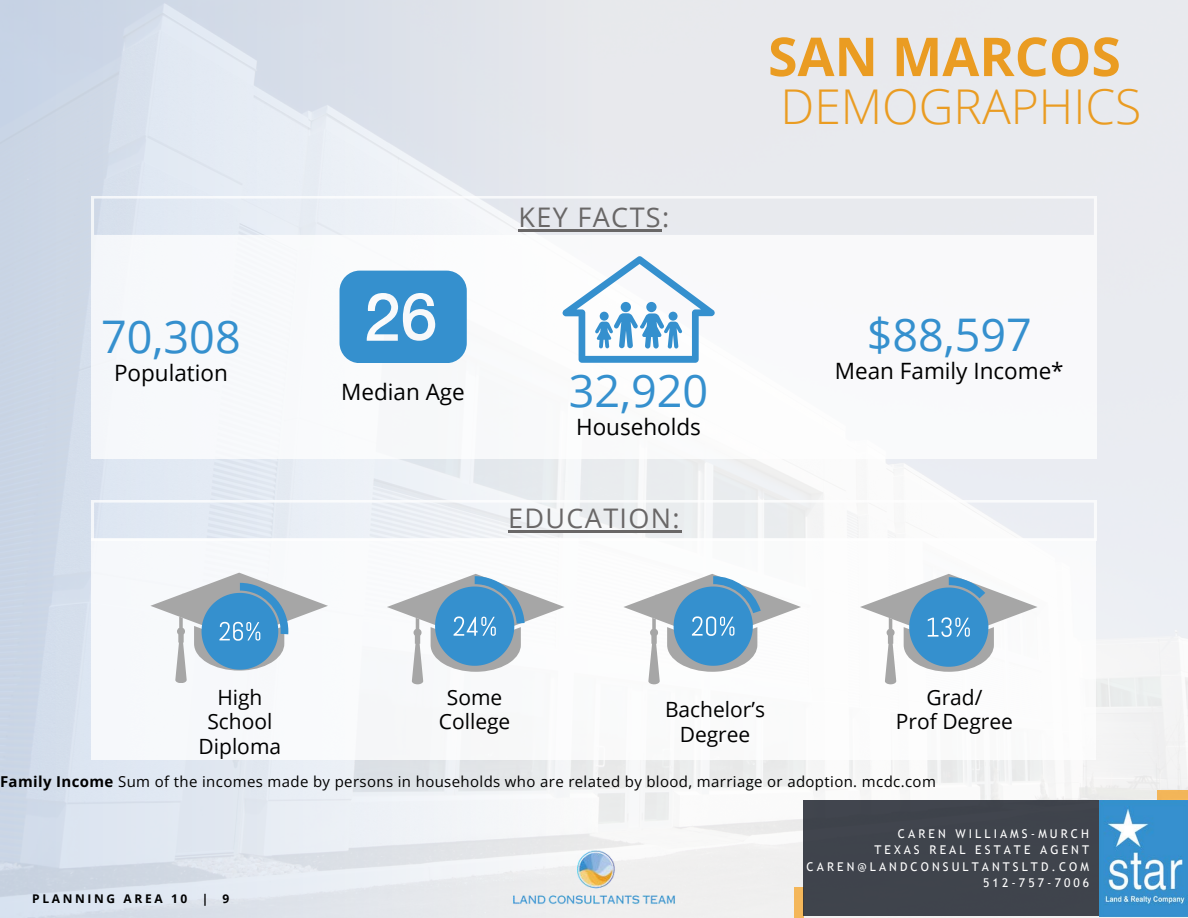
<style>
.page{position:relative;width:1188px;height:918px;background:#fff}
.page>*{position:absolute;margin:0;border:0;box-sizing:border-box;transform-origin:0 0}
.t1{font:700 53.55px "Open Sans";color:#ea9c22}
.t2{font:300 48px "Open Sans";color:#ea9c22}
.t3{font:45px "Open Sans";color:#3590ce}
.t4{font:27px "Open Sans";letter-spacing:.05em;color:#696767}
.t5{font:22.5px "Open Sans";color:#000}
.t6{font:21px/24.8px "Open Sans";color:#000;text-align:center}
.t7{font:15px "Open Sans";letter-spacing:.025em;color:#000}
.t8{font:12px "Trebuchet MS";letter-spacing:.255em;color:#fff}
.t9{font:700 12px "Open Sans";letter-spacing:.22em;color:#000}
.s1{font-weight:700}
</style>
<div class="page">
<img style="left:0;top:0;width:1188px;height:918px">
<div style="left:794px;top:887px;width:10px;height:31px;background:#f4b75a"></div>
<div style="left:804px;top:800px;width:373px;height:116px;background:#3f444c"></div>
<img style="left:1099px;top:800px;width:89px;height:116px">
<div style="left:1157px;top:790px;width:31px;height:9px;background:#f3b558"></div>
<div style="left:92px;top:538px;width:1004px;height:222px;background:#fff"></div>
<svg style="left:92px;top:500px;width:1004px;height:38px"></svg>
<svg style="left:92px;top:237px;width:1004px;height:222px"></svg>
<svg style="left:562px;top:256px;width:153px;height:107px"></svg>
<svg style="left:92px;top:196px;width:1004px;height:41px"></svg>
<img style="left:493px;top:837px;width:202px;height:81px">
<svg style="left:150px;top:573px;width:178px;height:110px"></svg>
<svg style="left:387px;top:573px;width:177px;height:111px"></svg>
<svg style="left:624px;top:574px;width:177px;height:110px"></svg>
<svg style="left:860px;top:573px;width:177px;height:111px"></svg>
<svg style="left:340px;top:271px;width:127px;height:92px;background:#54a0d5"></svg>
<hr style="left:519px;top:230px;width:143px;height:2px;background:#696767">
<hr style="left:508px;top:530px;width:173px;height:3px;background:#696767">
<h4 class="t3" style="left:101px;top:305px;width:141px">70,308</h4>
<h4 class="t5" style="left:114px;top:357px;width:115px">Population</h4>
<p class="t4" style="left:519px;top:199px;width:152px">KEY FACTS:</p>
<h4 class="t5" style="left:341px;top:376px;width:125px">Median Age</h4>
<p class="t3" style="left:569px;top:359px;width:141px">32,920</p>
<p class="t5" style="left:576px;top:411px;width:126px">Households</p>
<h4 class="t4" style="left:508px;top:499px;width:173px">EDUCATION:</h4>
<p class="t1" style="left:768px;top:19px;width:354px">SAN MARCOS</p>
<p class="t2" style="left:780px;top:73px;width:362px">DEMOGRAPHICS</p>
<h4 class="t3" style="left:867px;top:303px;width:167px">$88,597</h4>
<h4 class="t5" style="left:835px;top:355px;width:230px">Mean Family Income*</h4>
<h3 class="t6" style="left:199px;top:684px;width:84px">High<br>School<br>Diploma</h3>
<p class="t6" style="left:439px;top:684px;width:73px">Some<br>College</p>
<p class="t6" style="left:896px;top:684px;width:119px">Grad/<br>Prof Degree</p>
<p class="t6" style="left:665px;top:697px;width:101px">Bachelor’s<br>Degree</p>
<p class="t7" style="left:0;top:771px;width:937px"><span class="s1">Family Income</span> Sum of the incomes made by persons in households who are related by blood, marriage or adoption. mcdc.com</p>
<h4 class="t9" style="left:32px;top:890px;width:199px">PLANNING AREA 10 | 9</h4>
<h1 class="t8" style="left:898px;top:826px;width:193px">CAREN WILLIAMS-MURCH</h1>
<h2 class="t8" style="left:874px;top:843px;width:216px">TEXAS REAL ESTATE AGENT</h2>
<h3 class="t8" style="left:807px;top:859px;width:284px">CAREN@LANDCONSULTANTSLTD.COM</h3>
<h4 class="t8" style="left:983px;top:876px;width:108px">512-757-7006</h4>
</div>
